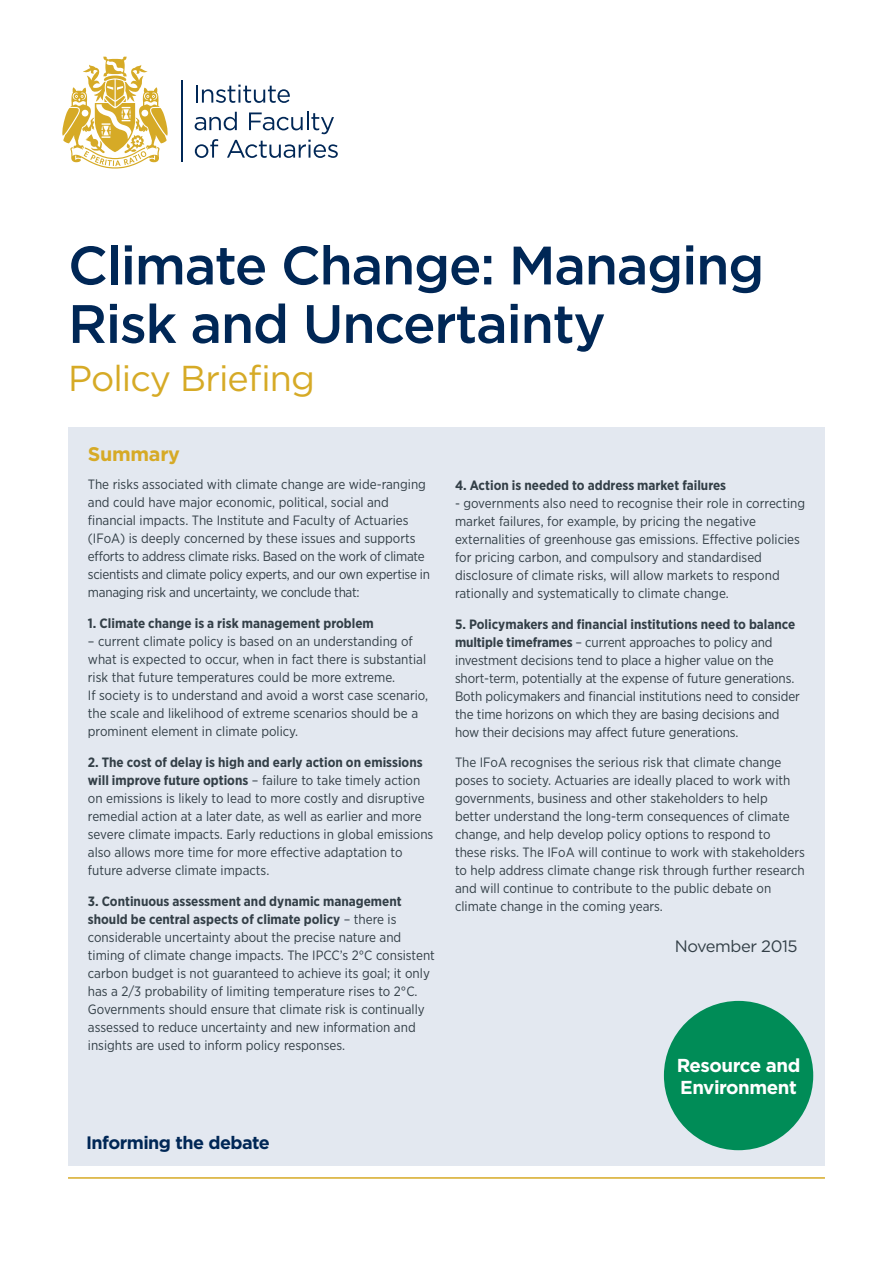
<style>
.page{position:relative;width:893px;height:1263px;background:#fff}
.page>*{position:absolute;margin:0;border:0;box-sizing:border-box;transform-origin:0 0}
.Main_publication_tit{font:500 54px/58.5px "Gotham";letter-spacing:-.025em;color:#002756}
.Publication_sub_titl{font:36px "Gotham";letter-spacing:-.025em;color:#d6aa26}
.Subtitles{font:700 19.65px "Gotham";letter-spacing:-.015em;color:#d6aa26}
.Body_copy{font:700 18.75px/22.5px "Gotham";letter-spacing:-.025em;color:#fff}
.t1{font:700 18px "Gotham";letter-spacing:-.03em;color:#002756}
.Publication_sub_titl-2{font:16.5px "Gotham";letter-spacing:-.025em;color:#333f47}
.Body_copy-2{font:13.5px/18px "Gotham Narrow";color:#333f47}
.Body_copy-3{font:700 13.5px "Gotham Narrow";color:#333f47}
.s1{font-weight:700}
</style>
<div class="page">
<div style="left:68px;top:427px;width:757px;height:739px;background:#e3e8f0"></div>
<svg style="left:196px;top:85px;width:94px;height:18px"></svg>
<svg style="left:195px;top:112px;width:42px;height:18px"></svg>
<svg style="left:249px;top:112px;width:85px;height:22px"></svg>
<svg style="left:195px;top:139px;width:23px;height:19px"></svg>
<svg style="left:227px;top:140px;width:111px;height:18px"></svg>
<svg style="left:62px;top:57px;width:106px;height:112px"></svg>
<hr style="left:181px;top:80px;width:1px;height:81px;background:#002756">
<hr style="left:68px;top:1177px;width:757px;height:2px;background:#d6aa26">
<div style="left:664px;top:1001px;width:149px;height:149px;background:#008c57;border-radius:50%"></div>
<p class="Main_publication_tit" style="left:68px;top:235px;width:698px">Climate Change: Managing<br>Risk and Uncertainty</p>
<p class="Publication_sub_titl" style="left:68px;top:355px;width:248px">Policy Briefing</p>
<p class="Subtitles" style="left:88px;top:441px;width:94px">Summary</p>
<p class="Body_copy-2" style="left:88px;top:475px;width:344px">The risks associated with climate change are wide-ranging and could have major economic, political, social and financial impacts. The Institute and Faculty of Actuaries (IFoA) is deeply concerned by these issues and supports efforts to address climate risks. Based on the work of climate scientists and climate policy experts, and our own expertise in managing risk and uncertainty, we conclude that:</p>
<p class="Body_copy-3" style="left:88px;top:615px;width:287px">1. Climate change is a risk management problem</p>
<p class="Body_copy-2" style="left:88px;top:632px;width:342px">– current climate policy is based on an understanding of what is expected to occur, when in fact there is substantial risk that future temperatures could be more extreme.<br>If society is to understand and avoid a worst case scenario, the scale and likelihood of extreme scenarios should be a prominent element in climate policy.</p>
<p class="Body_copy-2" style="left:88px;top:753px;width:347px"><span class="s1">2. The cost of delay is high and early action on emissions will improve future options</span> – failure to take timely action on emissions is likely to lead to more costly and disruptive remedial action at a later date, as well as earlier and more severe climate impacts. Early reductions in global emissions also allows more time for more effective adaptation to future adverse climate impacts.</p>
<p class="Body_copy-2" style="left:88px;top:892px;width:349px"><span class="s1">3. Continuous assessment and dynamic management should be central aspects of climate policy</span> – there is considerable uncertainty about the precise nature and timing of climate change impacts. The IPCC’s 2°C consistent carbon budget is not guaranteed to achieve its goal; it only has a 2/3 probability of limiting temperature rises to 2°C.<br>Governments should ensure that climate risk is continually assessed to reduce uncertainty and new information and insights are used to inform policy responses.</p>
<p class="t1" style="left:86px;top:1130px;width:185px">Informing the debate</p>
<p class="Body_copy-3" style="left:455px;top:476px;width:273px">4. Action is needed to address market failures</p>
<p class="Body_copy-2" style="left:455px;top:494px;width:352px">- governments also need to recognise their role in correcting market failures, for example, by pricing the negative externalities of greenhouse gas emissions. Effective policies for pricing carbon, and compulsory and standardised disclosure of climate risks, will allow markets to respond rationally and systematically to climate change.</p>
<p class="Body_copy-2" style="left:455px;top:615px;width:346px"><span class="s1">5. Policymakers and financial institutions need to balance multiple timeframes</span> – current approaches to policy and investment decisions tend to place a higher value on the short-term, potentially at the expense of future generations.<br>Both policymakers and financial institutions need to consider the time horizons on which they are basing decisions and how their decisions may affect future generations.</p>
<p class="Body_copy-2" style="left:455px;top:753px;width:351px">The IFoA recognises the serious risk that climate change poses to society. Actuaries are ideally placed to work with governments, business and other stakeholders to help better understand the long-term consequences of climate change, and help develop policy options to respond to these risks. The IFoA will continue to work with stakeholders to help address climate change risk through further research and will continue to contribute to the public debate on climate change in the coming years.</p>
<p class="Publication_sub_titl-2" style="left:675px;top:935px;width:124px">November 2015</p>
<p class="Body_copy" style="left:677px;top:1053px;width:125px">Resource and<br>Environment</p>
</div>
